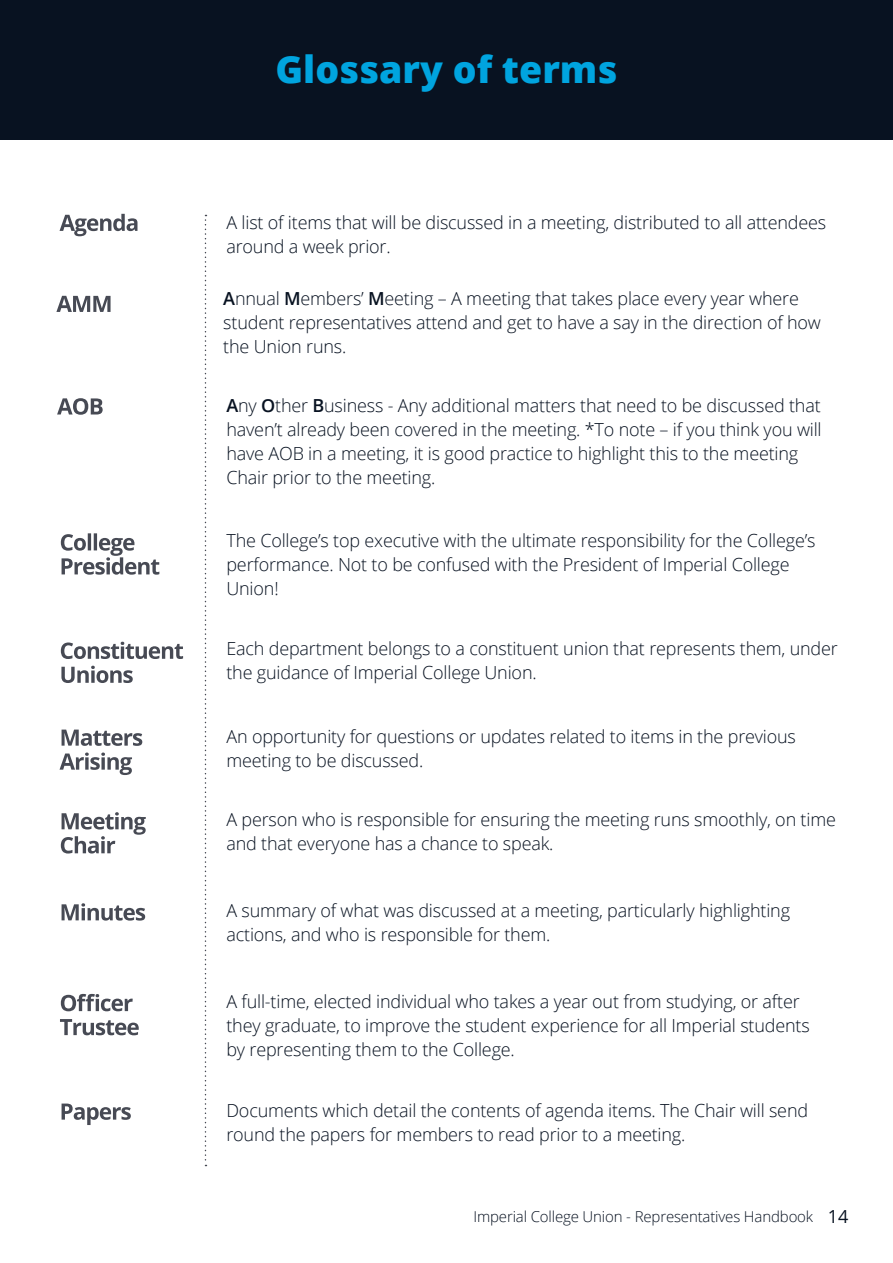
<style>
.page{position:relative;width:893px;height:1263px;background:#fff}
.page>*{position:absolute;margin:0;border:0;box-sizing:border-box;transform-origin:0 0}
.t1{font:800 37.5px "Open Sans";color:#00a4df}
.t2{font:300 18px/24px "Open Sans";letter-spacing:-.01em;color:#081221}
.t3{font:300 15px "Open Sans";letter-spacing:-.01em;color:#081221}
.s1{font-weight:600}
.s2{font-weight:400;font-size:18px}
</style>
<div class="page">
<div style="left:0;top:0;width:893px;height:139px;background:#081221"></div>
<svg style="left:62px;top:1103px;width:69px;height:22px"></svg>
<svg style="left:61px;top:533px;width:98px;height:42px"></svg>
<svg style="left:60px;top:752px;width:72px;height:23px"></svg>
<svg style="left:62px;top:729px;width:80px;height:17px"></svg>
<svg style="left:62px;top:903px;width:83px;height:17px"></svg>
<svg style="left:60px;top:1019px;width:79px;height:16px"></svg>
<svg style="left:61px;top:994px;width:72px;height:17px"></svg>
<svg style="left:61px;top:666px;width:72px;height:17px"></svg>
<svg style="left:61px;top:642px;width:122px;height:17px"></svg>
<svg style="left:61px;top:812px;width:85px;height:41px"></svg>
<svg style="left:60px;top:214px;width:77px;height:22px"></svg>
<svg style="left:57px;top:398px;width:46px;height:17px"></svg>
<svg style="left:56px;top:296px;width:55px;height:16px"></svg>
<svg style="left:205px;top:215px;width:1px;height:951px"></svg>
<h1 class="t1" style="left:275px;top:41px;width:343px">Glossary of terms</h1>
<p class="t2" style="left:226px;top:209px;width:601px">A list of items that will be discussed in a meeting, distributed to all attendees around a week prior.</p>
<p class="t2" style="left:223px;top:286px;width:599px"><span class="s1">A</span>nnual <span class="s1">M</span>embers’ <span class="s1">M</span>eeting – A meeting that takes place every year where student representatives attend and get to have a say in the direction of how the Union runs.</p>
<p class="t2" style="left:226px;top:393px;width:597px"><span class="s1">A</span>ny <span class="s1">O</span>ther <span class="s1">B</span>usiness - Any additional matters that need to be discussed that haven’t already been covered in the meeting. *To note – if you think you will have AOB in a meeting, it is good practice to highlight this to the meeting Chair prior to the meeting.</p>
<p class="t2" style="left:226px;top:528px;width:591px">The College’s top executive with the ultimate responsibility for the College’s performance. Not to be confused with the President of Imperial College<br>Union!</p>
<p class="t2" style="left:226px;top:636px;width:613px">Each department belongs to a constituent union that represents them, under the guidance of Imperial College Union.</p>
<p class="t2" style="left:226px;top:724px;width:571px">An opportunity for questions or updates related to items in the previous meeting to be discussed.</p>
<p class="t2" style="left:226px;top:807px;width:611px">A person who is responsible for ensuring the meeting runs smoothly, on time and that everyone has a chance to speak.</p>
<p class="t2" style="left:226px;top:898px;width:565px">A summary of what was discussed at a meeting, particularly highlighting actions, and who is responsible for them.</p>
<p class="t2" style="left:226px;top:989px;width:585px">A full-time, elected individual who takes a year out from studying, or after they graduate, to improve the student experience for all Imperial students by representing them to the College.</p>
<p class="t2" style="left:226px;top:1098px;width:583px">Documents which detail the contents of agenda items. The Chair will send round the papers for members to read prior to a meeting.</p>
<p class="t3" style="left:473px;top:1206px;width:376px">Imperial College Union - Representatives Handbook <span class="s2">14</span></p>
</div>
